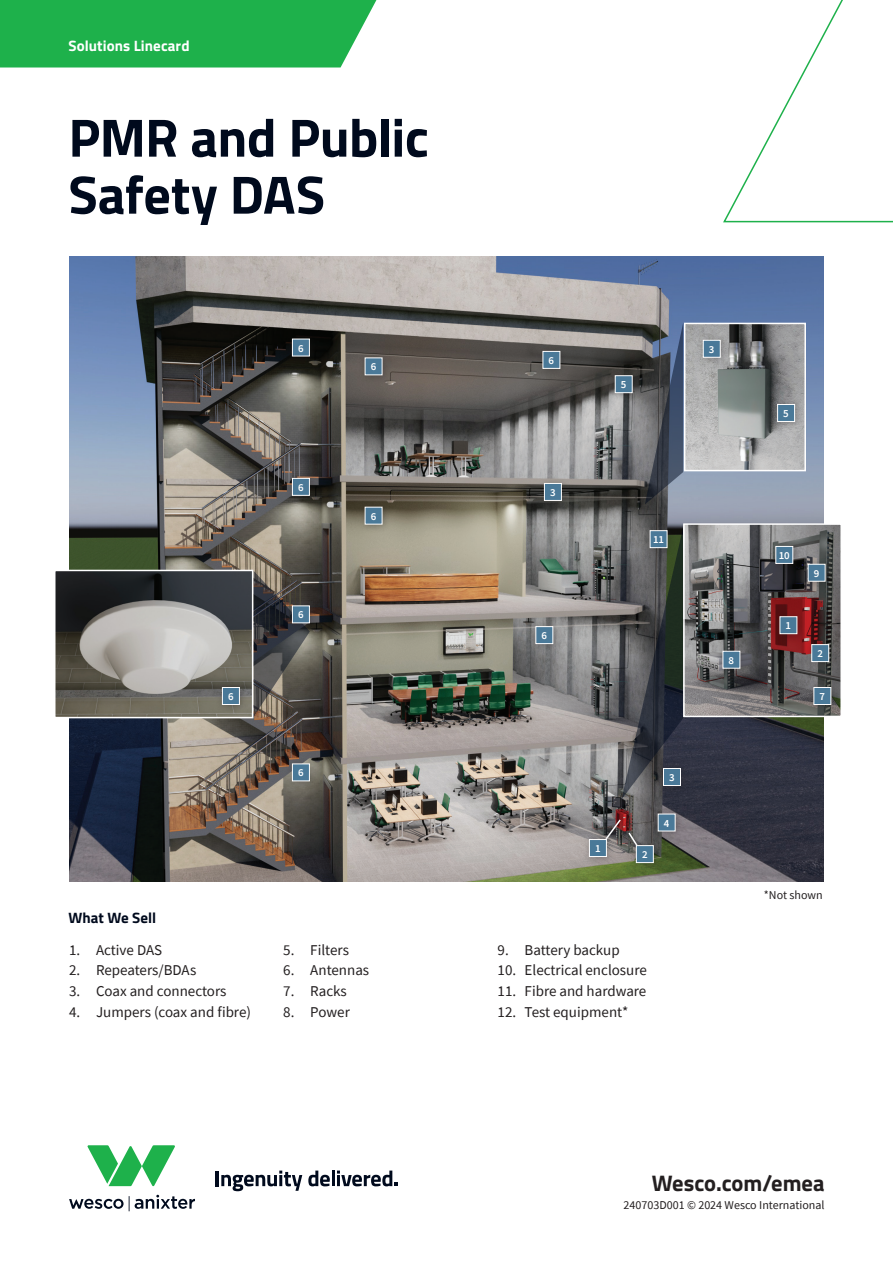
<style>
.page{position:relative;width:893px;height:1263px;background:#fff}
.page>*{position:absolute;margin:0;border:0;box-sizing:border-box;transform-origin:0 0}
.Headline_-Titillium_Bold_36_38{font:700 54px/57px "Titillium Web";letter-spacing:-.01em;color:#000a1d}
.URL_-_Titillium_15_17{font:700 22.5px "Titillium Web";color:#231f20}
.t1{font:15px "Source Sans Pro";color:#231f20}
.Focus_Area_Callout_-_Titillium_Bold_10_1{font:700 15px "Titillium Web";letter-spacing:.005em;color:#fff}
.Body_Heading_1___Titillium_Bold_10_12{font:700 15px "Titillium Web";letter-spacing:.005em;color:#000a1d}
.Copyright___Source_Sans_8_12{font:12px "Source Sans Pro";color:#231f20}
.Image_Captions_-_Source_Sans_Pro_8_9{font:12px "Source Sans Pro";color:#231f20}
.Number_Markers{font:600 10.8px "Source Sans Pro";color:#fff}
</style>
<div class="page">
<div style="left:0;top:0;width:377px;height:68px;background:#1eb14b"></div>
<svg style="left:723px;top:0;width:170px;height:223px"></svg>
<hr style="left:216px;top:1171px;width:3px;height:15px;background:#000a1d">
<svg style="left:221px;top:1170px;width:81px;height:21px"></svg>
<svg style="left:308px;top:1170px;width:22px;height:16px"></svg>
<hr style="left:332px;top:1170px;width:3px;height:16px;background:#000a1d">
<svg style="left:337px;top:1170px;width:61px;height:16px"></svg>
<svg style="left:87px;top:1145px;width:88px;height:41px"></svg>
<svg style="left:69px;top:1195px;width:126px;height:16px"></svg>
<img style="left:69px;top:256px;width:755px;height:625px">
<svg style="left:604px;top:818px;width:35px;height:29px"></svg>
<div style="left:608px;top:369px;width:34px;height:33px;background:#231f20;opacity:.35"></div>
<div style="left:615px;top:376px;width:17px;height:17px;background:#4a7998"></div>
<div style="left:615px;top:375px;width:18px;height:18px;border:1px solid #fff"></div>
<div style="left:651px;top:807px;width:34px;height:33px;background:#231f20;opacity:.35"></div>
<div style="left:658px;top:814px;width:17px;height:17px;background:#4a7998"></div>
<div style="left:658px;top:814px;width:18px;height:17px;border:1px solid #fff"></div>
<div style="left:629px;top:838px;width:34px;height:34px;background:#231f20;opacity:.35"></div>
<div style="left:636px;top:845px;width:17px;height:17px;background:#4a7998"></div>
<div style="left:636px;top:845px;width:18px;height:18px;border:1px solid #fff"></div>
<div style="left:582px;top:832px;width:34px;height:34px;background:#231f20;opacity:.35"></div>
<div style="left:589px;top:839px;width:17px;height:17px;background:#4a7998"></div>
<div style="left:589px;top:839px;width:18px;height:18px;border:1px solid #fff"></div>
<svg style="left:253px;top:570px;width:57px;height:147px;background:#54514e"></svg>
<svg style="left:621px;top:524px;width:63px;height:275px;background:#44484a"></svg>
<svg style="left:645px;top:323px;width:38px;height:181px;background:#4e5765"></svg>
<img style="left:57px;top:573px;width:193px;height:142px">
<div style="left:54px;top:570px;width:199px;height:148px;border:2px solid #fff"></div>
<img style="left:686px;top:526px;width:153px;height:188px">
<div style="left:683px;top:523px;width:159px;height:194px;border:2px solid #fff"></div>
<img style="left:687px;top:326px;width:116px;height:142px">
<div style="left:684px;top:323px;width:122px;height:148px;border:2px solid #fff"></div>
<div style="left:285px;top:332px;width:34px;height:33px;background:#231f20;opacity:.35"></div>
<div style="left:292px;top:339px;width:17px;height:17px;background:#4a7998"></div>
<div style="left:292px;top:339px;width:18px;height:17px;border:1px solid #fff"></div>
<div style="left:358px;top:351px;width:33px;height:33px;background:#231f20;opacity:.35"></div>
<div style="left:365px;top:358px;width:17px;height:17px;background:#4a7998"></div>
<div style="left:536px;top:344px;width:33px;height:34px;background:#231f20;opacity:.35"></div>
<div style="left:543px;top:351px;width:17px;height:17px;background:#4a7998"></div>
<div style="left:542px;top:351px;width:18px;height:18px;border:1px solid #fff"></div>
<div style="left:529px;top:619px;width:33px;height:34px;background:#231f20;opacity:.35"></div>
<div style="left:536px;top:627px;width:17px;height:17px;background:#4a7998"></div>
<div style="left:535px;top:626px;width:18px;height:18px;border:1px solid #fff"></div>
<div style="left:358px;top:500px;width:33px;height:34px;background:#231f20;opacity:.35"></div>
<div style="left:365px;top:507px;width:17px;height:17px;background:#4a7998"></div>
<div style="left:285px;top:471px;width:34px;height:34px;background:#231f20;opacity:.35"></div>
<div style="left:292px;top:478px;width:17px;height:17px;background:#4a7998"></div>
<div style="left:292px;top:478px;width:18px;height:18px;border:1px solid #fff"></div>
<div style="left:285px;top:599px;width:34px;height:33px;background:#231f20;opacity:.35"></div>
<div style="left:292px;top:606px;width:17px;height:17px;background:#4a7998"></div>
<div style="left:292px;top:605px;width:18px;height:18px;border:1px solid #fff"></div>
<div style="left:285px;top:757px;width:34px;height:33px;background:#231f20;opacity:.35"></div>
<div style="left:292px;top:764px;width:17px;height:17px;background:#4a7998"></div>
<div style="left:292px;top:763px;width:18px;height:18px;border:1px solid #fff"></div>
<div style="left:215px;top:680px;width:34px;height:34px;background:#231f20;opacity:.35"></div>
<div style="left:222px;top:687px;width:17px;height:17px;background:#4a7998"></div>
<div style="left:222px;top:687px;width:18px;height:18px;border:1px solid #fff"></div>
<div style="left:770px;top:397px;width:34px;height:34px;background:#231f20;opacity:.35"></div>
<div style="left:778px;top:404px;width:17px;height:17px;background:#4a7998"></div>
<div style="left:777px;top:404px;width:18px;height:18px;border:1px solid #fff"></div>
<div style="left:696px;top:333px;width:34px;height:34px;background:#231f20;opacity:.35"></div>
<div style="left:703px;top:340px;width:17px;height:17px;background:#4a7998"></div>
<div style="left:703px;top:340px;width:18px;height:18px;border:1px solid #fff"></div>
<div style="left:656px;top:761px;width:34px;height:34px;background:#231f20;opacity:.35"></div>
<div style="left:663px;top:768px;width:17px;height:17px;background:#4a7998"></div>
<div style="left:663px;top:768px;width:18px;height:18px;border:1px solid #fff"></div>
<div style="left:537px;top:476px;width:34px;height:34px;background:#231f20;opacity:.35"></div>
<div style="left:544px;top:483px;width:17px;height:17px;background:#4a7998"></div>
<div style="left:544px;top:483px;width:18px;height:18px;border:1px solid #fff"></div>
<div style="left:805px;top:637px;width:33px;height:34px;background:#231f20;opacity:.35"></div>
<div style="left:812px;top:645px;width:17px;height:17px;background:#4a7998"></div>
<div style="left:811px;top:644px;width:18px;height:18px;border:1px solid #fff"></div>
<div style="left:773px;top:610px;width:33px;height:33px;background:#231f20;opacity:.35"></div>
<div style="left:780px;top:617px;width:17px;height:17px;background:#4a7998"></div>
<div style="left:779px;top:616px;width:18px;height:18px;border:1px solid #fff"></div>
<div style="left:716px;top:644px;width:33px;height:34px;background:#231f20;opacity:.35"></div>
<div style="left:723px;top:651px;width:17px;height:17px;background:#4a7998"></div>
<div style="left:722px;top:651px;width:18px;height:18px;border:1px solid #fff"></div>
<div style="left:807px;top:680px;width:33px;height:34px;background:#231f20;opacity:.35"></div>
<div style="left:814px;top:687px;width:17px;height:17px;background:#4a7998"></div>
<div style="left:813px;top:687px;width:18px;height:18px;border:1px solid #fff"></div>
<div style="left:801px;top:557px;width:33px;height:34px;background:#231f20;opacity:.35"></div>
<div style="left:808px;top:564px;width:17px;height:17px;background:#4a7998"></div>
<div style="left:808px;top:564px;width:17px;height:18px;border:1px solid #fff"></div>
<div style="left:769px;top:539px;width:33px;height:34px;background:#231f20;opacity:.35"></div>
<div style="left:776px;top:546px;width:17px;height:17px;background:#4a7998"></div>
<div style="left:775px;top:546px;width:18px;height:18px;border:1px solid #fff"></div>
<p class="Focus_Area_Callout_-_Titillium_Bold_10_1" style="left:68px;top:34px;width:123px">Solutions Linecard</p>
<p class="Headline_-Titillium_Bold_36_38" style="left:68px;top:106px;width:362px">PMR and Public<br>Safety DAS</p>
<p class="Number_Markers" style="left:228px;top:689px;width:7px">6</p>
<p class="Number_Markers" style="left:298px;top:341px;width:7px">6</p>
<p class="Number_Markers" style="left:298px;top:480px;width:7px">6</p>
<p class="Number_Markers" style="left:298px;top:608px;width:7px">6</p>
<p class="Number_Markers" style="left:298px;top:766px;width:7px">6</p>
<p class="Number_Markers" style="left:371px;top:360px;width:7px">6</p>
<p class="Number_Markers" style="left:371px;top:509px;width:7px">6</p>
<p class="Body_Heading_1___Titillium_Bold_10_12" style="left:68px;top:906px;width:89px">What We Sell</p>
<p class="t1" style="left:69px;top:940px;width:95px">1. Active DAS</p>
<p class="t1" style="left:69px;top:961px;width:129px">2. Repeaters/BDAs</p>
<p class="t1" style="left:69px;top:982px;width:159px">3. Coax and connectors</p>
<p class="t1" style="left:69px;top:1002px;width:183px">4. Jumpers (coax and fibre)</p>
<p class="t1" style="left:283px;top:940px;width:67px">5. Filters</p>
<p class="t1" style="left:283px;top:961px;width:87px">6. Antennas</p>
<p class="t1" style="left:283px;top:982px;width:65px">7. Racks</p>
<p class="t1" style="left:283px;top:1002px;width:68px">8. Power</p>
<p class="Number_Markers" style="left:549px;top:353px;width:7px">6</p>
<p class="Number_Markers" style="left:550px;top:485px;width:7px">3</p>
<p class="Number_Markers" style="left:542px;top:628px;width:7px">6</p>
<p class="Number_Markers" style="left:621px;top:378px;width:7px">5</p>
<p class="Number_Markers" style="left:653px;top:532px;width:13px">11</p>
<p class="Number_Markers" style="left:595px;top:841px;width:7px">1</p>
<p class="Number_Markers" style="left:642px;top:847px;width:7px">2</p>
<p class="Number_Markers" style="left:669px;top:770px;width:7px">3</p>
<p class="Number_Markers" style="left:664px;top:816px;width:7px">4</p>
<p class="t1" style="left:498px;top:940px;width:124px">9. Battery backup</p>
<p class="t1" style="left:498px;top:961px;width:151px">10. Electrical enclosure</p>
<p class="t1" style="left:498px;top:982px;width:150px">11. Fibre and hardware</p>
<p class="t1" style="left:498px;top:1002px;width:132px">12. Test equipment*</p>
<p class="Number_Markers" style="left:709px;top:342px;width:7px">3</p>
<p class="Number_Markers" style="left:783px;top:406px;width:7px">5</p>
<p class="Number_Markers" style="left:729px;top:653px;width:7px">8</p>
<p class="Number_Markers" style="left:779px;top:548px;width:13px">10</p>
<p class="Number_Markers" style="left:786px;top:619px;width:7px">1</p>
<p class="Number_Markers" style="left:814px;top:566px;width:7px">9</p>
<p class="Number_Markers" style="left:817px;top:646px;width:7px">2</p>
<p class="Number_Markers" style="left:820px;top:689px;width:7px">7</p>
<p class="Image_Captions_-_Source_Sans_Pro_8_9" style="left:764px;top:888px;width:60px">*Not shown</p>
<p class="URL_-_Titillium_15_17" style="left:652px;top:1166px;width:174px">Wesco.com/emea</p>
<p class="Copyright___Source_Sans_8_12" style="left:624px;top:1197px;width:202px">240703D001 © 2024 Wesco International</p>
</div>
